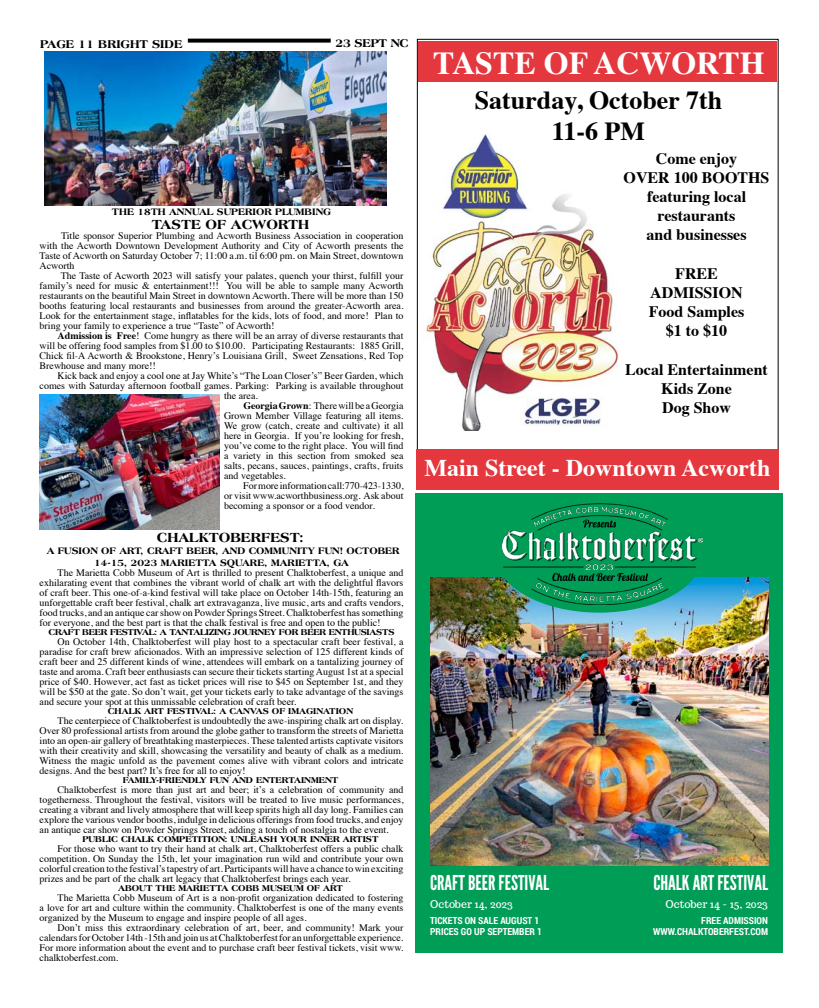
<style>
.page{position:relative;width:819px;height:1008px;background:#fff}
.page>*{position:absolute;margin:0;border:0;box-sizing:border-box;transform-origin:0 0}
.t1{font:700 32px "Times";color:#fff}
.t2{font:700 26px/31.2px "Times";color:#000;text-align:center}
.t3{font:700 24px "Times";color:#fff}
.t4{font:20.5px "League Gothic";color:#fff}
.t5{font:700 18px "Times";color:#fff}
.t6{font:700 16px/19.2px "Times";color:#000;text-align:center}
.t7{font:800 14px "Americana BT";color:#000}
.t8{font:800 12px "Americana BT";color:#000}
.t9{font:10.7px "Trocchi";color:#fff}
.t10{font:10px/10px "Times";color:#000;text-align:justify}
.t11{font:800 10px/12px "Americana BT";color:#000}
.t12{font:700 9.7px/11.2px "Roboto Condensed";color:#fff}
.t13{font:800 9px "Americana BT";color:#000}
.t14{font:800 9px "Americana BT";letter-spacing:-.03em;color:#000}
.s1{font-weight:700}
</style>
<div class="page">
<svg style="left:188px;top:39px;width:143px;height:4px"></svg>
<div style="left:416px;top:494px;width:367px;height:459px;background:#009d57"></div>
<img style="left:430px;top:577px;width:338px;height:288px">
<div style="left:495px;top:495px;width:208px;height:118px;background:#009d57;border-radius:50%"></div>
<img style="left:503px;top:503px;width:199px;height:102px">
<img style="left:45px;top:52px;width:342px;height:154px">
<img style="left:40px;top:395px;width:180px;height:135px">
<img style="left:425px;top:134px;width:194px;height:296px">
<div style="left:418px;top:41px;width:359px;height:41px;background:#e4373e"></div>
<svg style="left:424px;top:493px;width:263px;height:1px"></svg>
<div style="left:416px;top:450px;width:363px;height:40px;background:#e4373e"></div>
<p class="t8" style="left:40px;top:37px;width:144px">PAGE 11 BRIGHT SIDE</p>
<p class="t8" style="left:335px;top:36px;width:75px">23 SEPT NC</p>
<p class="t11" style="left:112px;top:205px;width:66px">THE 18TH ANNUAL</p>
<p class="t11" style="left:217px;top:205px;width:96px">SUPERI OR PLUMBING</p>
<h3 class="t7" style="left:152px;top:216px;width:11px">TASTE</h3>
<h3 class="t7" style="left:206px;top:216px;width:84px">OF ACWORTH</h3>
<p class="t10" style="left:40px;top:229px;width:365px;text-indent:22px">Title sponsor Superior Plumbing and Acworth Business Association in cooperation with the Acworth Downtown Development Authority and City of Acworth presents the Taste of Acworth on Saturday October 7; 11:00 a.m. til 6:00 pm. on Main Street, downtown Acworth</p>
<p class="t10" style="left:40px;top:269px;width:365px;text-indent:21px">The Taste of Acworth 2023 will satisfy your palates, quench your thirst, fulfill your family’s need for music &amp; entertainment!!! You will be able to sample many Acworth restaurants on the beautiful Main Street in downtown Acworth. There will be more than 150 booths featuring local restaurants and businesses from around the greater-Acworth area.<br>Look for the entertainment stage, inflatables for the kids, lots of food, and more! Plan to bring your family to experience a true “Taste” of Acworth!</p>
<p class="t10" style="left:40px;top:329px;width:365px;text-indent:18px"><span class="s1">Admission is Free</span>! Come hungry as there will be an array of diverse restaurants that will be offering food samples from $1.00 to $10.00. Participating Restaurants: 1885 Grill, Chick fil-A Acworth &amp; Brookstone, Henry’s Louisiana Grill, Sweet Zensations, Red Top Brewhouse and many more!!</p>
<p class="t10" style="left:58px;top:369px;width:347px">Kick back and enjoy a cool one at Jay White’s “The Loan Closer’s” Beer Garden, which</p>
<p class="t10" style="left:40px;top:379px;width:365px">comes with Saturday afternoon football games. Parking: Parking is available throughout</p>
<p class="t10" style="left:224px;top:389px;width:35px">the area.</p>
<p class="t10" style="left:243px;top:399px;width:162px"><span class="s1">Georgia Grown</span>: There will be a Georgia</p>
<p class="t10" style="left:224px;top:409px;width:181px">Grown Member Village featuring all items.</p>
<p class="t10" style="left:224px;top:419px;width:181px">We grow (catch, create and cultivate) it all</p>
<p class="t10" style="left:224px;top:429px;width:181px">here in Georgia. If you’re looking for fresh,</p>
<p class="t10" style="left:224px;top:439px;width:181px">you’ve come to the right place. You will find</p>
<p class="t10" style="left:224px;top:449px;width:181px">a variety in this section from smoked sea</p>
<p class="t10" style="left:224px;top:459px;width:181px">salts, pecans, sauces, paintings, crafts, fruits</p>
<p class="t10" style="left:224px;top:469px;width:63px">and vegetables.</p>
<p class="t10" style="left:243px;top:479px;width:162px">For more information call:770-423-1330,</p>
<p class="t10" style="left:224px;top:489px;width:181px">or visit www.acworthbusiness.org. Ask about</p>
<p class="t10" style="left:224px;top:499px;width:152px">becoming a sponsor or a food vendor.</p>
<h3 class="t7" style="left:157px;top:529px;width:149px">CHALKTO BERFEST:</h3>
<p class="t11" style="left:47px;top:544px;width:219px">A FUSION OF ART, CRAFT BEER, AND COMM</p>
<p class="t11" style="left:94px;top:544px;width:307px;text-indent:188px">UNITY FUN! OCTO BER<br>14-15, 2023 MARIETTA SQ UARE, MARIETTA, GA</p>
<p class="t10" style="left:40px;top:567px;width:365px;text-indent:18px">The Marietta Cobb Museum of Art is thrilled to present Chalktoberfest, a unique and exhilarating event that combines the vibrant world of chalk art with the delightful flavors of craft beer. This one-of-a-kind festival will take place on October 14th-15th, featuring an unforgettable craft beer festival, chalk art extravaganza, live music, arts and crafts vendors, food trucks, and an antique car show on Powder Springs Street. Chalktoberfest has something for everyone, and the best part is that the chalk festival is free and open to the public!</p>
<p class="t14" style="left:49px;top:627px;width:347px">CRAFT BEER FESTIVAL: A TANTALIZING JO URNEY FO R BEER ENTHUSIASTS</p>
<p class="t10" style="left:40px;top:636px;width:365px;text-indent:18px">On October 14th, Chalktoberfest will play host to a spectacular craft beer festival, a paradise for craft brew aficionados. With an impressive selection of 125 different kinds of craft beer and 25 different kinds of wine, attendees will embark on a tantalizing journey of taste and aroma. Craft beer enthusiasts can secure their tickets starting August 1st at a special price of $40. However, act fast as ticket prices will rise to $45 on September 1st, and they will be $50 at the gate. So don’t wait, get your tickets early to take advantage of the savings and secure your spot at this unmissable celebration of craft beer.</p>
<p class="t13" style="left:108px;top:706px;width:247px">CHALK ART FESTIVAL: A CANVAS OF IMAGINATION</p>
<p class="t10" style="left:40px;top:715px;width:365px;text-indent:18px">The centerpiece of Chalktoberfest is undoubtedly the awe-inspiring chalk art on display.<br>Over 80 professional artists from around the globe gather to transform the streets of Marietta into an open-air gallery of breathtaking masterpieces. These talented artists captivate visitors with their creativity and skill, showcasing the versatility and beauty of chalk as a medium.<br>Witness the magic unfold as the pavement comes alive with vibrant colors and intricate designs. And the best part? It’s free for all to enjoy!</p>
<p class="t13" style="left:123px;top:775px;width:217px">FAMILY-FRIENDLY FUN AND ENTERTAINMENT</p>
<p class="t10" style="left:40px;top:784px;width:365px;text-indent:18px">Chalktoberfest is more than just art and beer; it’s a celebration of community and togetherness. Throughout the festival, visitors will be treated to live music performances, creating a vibrant and lively atmosphere that will keep spirits high all day long. Families can explore the various vendor booths, indulge in delicious offerings from food trucks, and enjoy an antique car show on Powder Springs Street, adding a touch of nostalgia to the event.</p>
<p class="t13" style="left:83px;top:834px;width:90px">PUBLIC CHALK COMP</p>
<p class="t13" style="left:185px;top:834px;width:195px">ETITION: UNLEASH YO UR INNER ARTIST</p>
<p class="t10" style="left:40px;top:843px;width:365px;text-indent:18px">For those who want to try their hand at chalk art, Chalktoberfest offers a public chalk competition. On Sunday the 15th, let your imagination run wild and contribute your own colorful creation to the festival’s tapestry of art. Participants will have a chance to win exciting prizes and be part of the chalk art legacy that Chalktoberfest brings each year.</p>
<p class="t13" style="left:118px;top:883px;width:227px">ABO UT THE MARIETTA CO BB MUSEUM OF ART</p>
<p class="t10" style="left:40px;top:892px;width:365px;text-indent:18px">The Marietta Cobb Museum of Art is a non-profit organization dedicated to fostering a love for art and culture within the community. Chalktoberfest is one of the many events organized by the Museum to engage and inspire people of all ages.</p>
<p class="t10" style="left:40px;top:922px;width:365px;text-indent:18px">Don’t miss this extraordinary celebration of art, beer, and community! Mark your calendars for October 14th -15th and join us at Chalktoberfest for an unforgettable experience.<br>For more information about the event and to purchase craft beer festival tickets, visit www. chalktoberfest.com.</p>
<h1 class="t1" style="left:433px;top:32px;width:333px">TASTE OF ACWORTH</h1>
<h2 class="t2" style="left:475px;top:82px;width:249px">Saturday, October 7th<br>11-6 PM</h2>
<h3 class="t6" style="left:624px;top:147px;width:147px">Come enjoy<br>OVER 100 BOOTHS featuring local restaurants<br>and businesses</h3>
<h3 class="t6" style="left:649px;top:262px;width:97px">FREE<br>ADMISSION<br>Food Samples $1 to $10</h3>
<h3 class="t6" style="left:625px;top:358px;width:144px">Local Entertainment<br>Kids Zone<br>Dog Show</h3>
<h3 class="t5" style="left:425px;top:449px;width:261px">Main Street • Downtown Acworth</h3>
<h3 class="t3" style="left:424px;top:445px;width:348px">Main Street - Downtown Acworth</h3>
<h3 class="t4" style="left:430px;top:871px;width:121px">CRAFT BEER FESTIVAL</h3>
<p class="t9" style="left:430px;top:897px;width:84px">October 14, 2023</p>
<p class="t12" style="left:430px;top:915px;width:113px">TICKETS ON SALE AUGUST 1<br>PRICES GO UP SEPTEMBER 1</p>
<h3 class="t4" style="left:653px;top:871px;width:116px">CHALK ART FESTIVAL</h3>
<p class="t9" style="left:666px;top:897px;width:104px">October 14 - 15, 2023</p>
<p class="t12" style="left:653px;top:915px;width:116px;text-align:right">FREE ADMISSION<br>WWW.CHALKTOBERFEST.COM</p>
</div>
